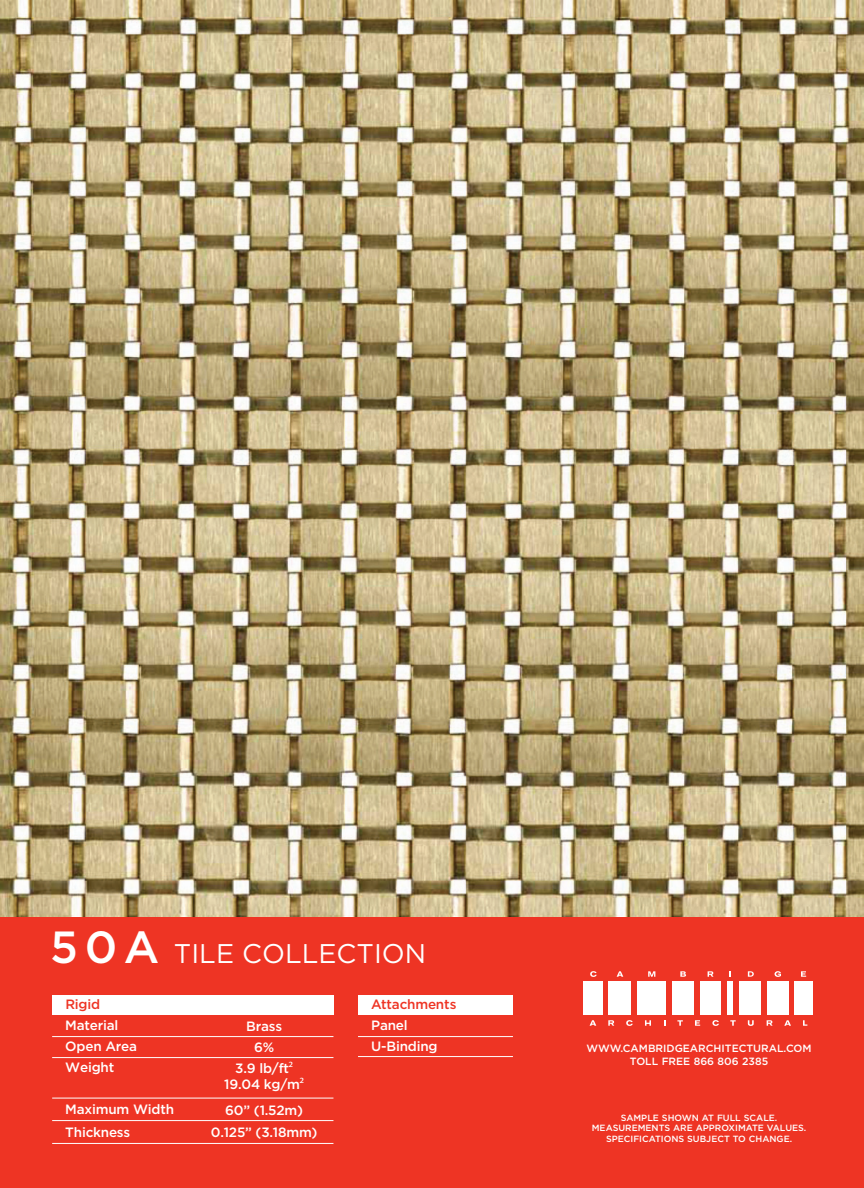
<style>
.page{position:relative;width:864px;height:1188px;background:#fff}
.page>*{position:absolute;margin:0;border:0;box-sizing:border-box;transform-origin:0 0}
.t1{font:27px "Gotham HTF";color:#fff}
.t2{font:500 13.5px/21px "Gotham HTF";letter-spacing:-.015em;color:#fff}
.t3{font:500 13.5px "Gotham HTF";letter-spacing:-.015em;color:#ee3424}
.t4{font:500 10.5px/12.6px "Gotham HTF";color:#fff;text-align:center}
.t5{font:500 9px/10.8px "Gotham HTF";color:#fff;text-align:center}
.s1{font-weight:500;font-size:45px}
.s2{font-family:"Myriad Pro";font-weight:400}
</style>
<div class="page">
<div style="left:0;top:909px;width:864px;height:279px;background:#ee3424"></div>
<svg style="left:590px;top:1020px;width:6px;height:6px"></svg>
<svg style="left:608px;top:1020px;width:6px;height:6px"></svg>
<svg style="left:767px;top:1020px;width:6px;height:6px"></svg>
<svg style="left:784px;top:1020px;width:7px;height:6px"></svg>
<svg style="left:626px;top:1020px;width:7px;height:6px"></svg>
<svg style="left:712px;top:1020px;width:7px;height:6px"></svg>
<svg style="left:645px;top:1020px;width:6px;height:6px"></svg>
<svg style="left:677px;top:1020px;width:6px;height:6px"></svg>
<svg style="left:730px;top:1020px;width:6px;height:6px"></svg>
<svg style="left:695px;top:1020px;width:5px;height:6px"></svg>
<svg style="left:748px;top:1020px;width:6px;height:6px"></svg>
<svg style="left:803px;top:1020px;width:4px;height:6px"></svg>
<div style="left:584px;top:981px;width:19px;height:33px;background:#fff"></div>
<div style="left:609px;top:981px;width:22px;height:33px;background:#fff"></div>
<div style="left:673px;top:981px;width:21px;height:33px;background:#fff"></div>
<div style="left:700px;top:981px;width:21px;height:33px;background:#fff"></div>
<div style="left:740px;top:981px;width:21px;height:33px;background:#fff"></div>
<div style="left:767px;top:981px;width:22px;height:33px;background:#fff"></div>
<div style="left:794px;top:981px;width:19px;height:33px;background:#fff"></div>
<div style="left:638px;top:981px;width:28px;height:33px;background:#fff"></div>
<div style="left:727px;top:981px;width:6px;height:33px;background:#fff"></div>
<svg style="left:617px;top:971px;width:6px;height:6px"></svg>
<svg style="left:708px;top:971px;width:6px;height:6px"></svg>
<svg style="left:590px;top:971px;width:7px;height:6px"></svg>
<svg style="left:775px;top:971px;width:6px;height:6px"></svg>
<svg style="left:729px;top:971px;width:2px;height:6px"></svg>
<svg style="left:801px;top:971px;width:5px;height:6px"></svg>
<svg style="left:648px;top:971px;width:7px;height:6px"></svg>
<svg style="left:680px;top:971px;width:6px;height:6px"></svg>
<svg style="left:748px;top:971px;width:6px;height:6px"></svg>
<div style="left:52px;top:995px;width:282px;height:19px;background:#fff"></div>
<div style="left:358px;top:995px;width:155px;height:19px;background:#fff"></div>
<hr style="left:52px;top:1057px;width:281px;height:1px;background:#fff">
<hr style="left:52px;top:1098px;width:281px;height:1px;background:#fff">
<hr style="left:358px;top:1036px;width:155px;height:1px;background:#fff">
<hr style="left:52px;top:1120px;width:281px;height:1px;background:#fff">
<hr style="left:52px;top:1036px;width:281px;height:1px;background:#fff">
<hr style="left:358px;top:1056px;width:155px;height:1px;background:#fff">
<hr style="left:52px;top:1143px;width:281px;height:1px;background:#fff">
<img style="left:0;top:0;width:864px;height:917px">
<h1 class="t1" style="left:50px;top:938px;width:377px"><span class="s1">50A</span> TILE COLLECTION</h1>
<p class="t3" style="left:65px;top:997px;width:36px">Rigid</p>
<p class="t3" style="left:371px;top:997px;width:87px">Attachments</p>
<p class="t2" style="left:371px;top:1014px;width:68px">Panel<br>U-Binding</p>
<p class="t2" style="left:65px;top:1015px;width:73px">Material<br>Open Area<br>Weight</p>
<p class="t2" style="left:65px;top:1098px;width:110px;line-height:22.5px">Maximum Width<br>Thickness</p>
<p class="t2" style="left:235px;top:1015px;width:59px;text-align:center">Brass<br>6%<br>3.9 lb/ft<span class="s2">²</span></p>
<p class="t2" style="left:224px;top:1072px;width:81px;line-height:25.5px">19.04 kg/m<span class="s2">²<br></span>60” (1.52m)</p>
<p class="t2" style="left:211px;top:1122px;width:108px">0.125” (3.18mm)</p>
<p class="t4" style="left:587px;top:1042px;width:227px">WWW.CAMBRIDGEARCHITECTURAL.COM<br>TOLL FREE 866 806 2385</p>
<p class="t5" style="left:592px;top:1112px;width:216px">SAMPLE SHOWN AT FULL SCALE.<br>MEASUREMENTS ARE APPROXIMATE VALUES.<br>SPECIFICATIONS SUBJECT TO CHANGE.</p>
</div>
